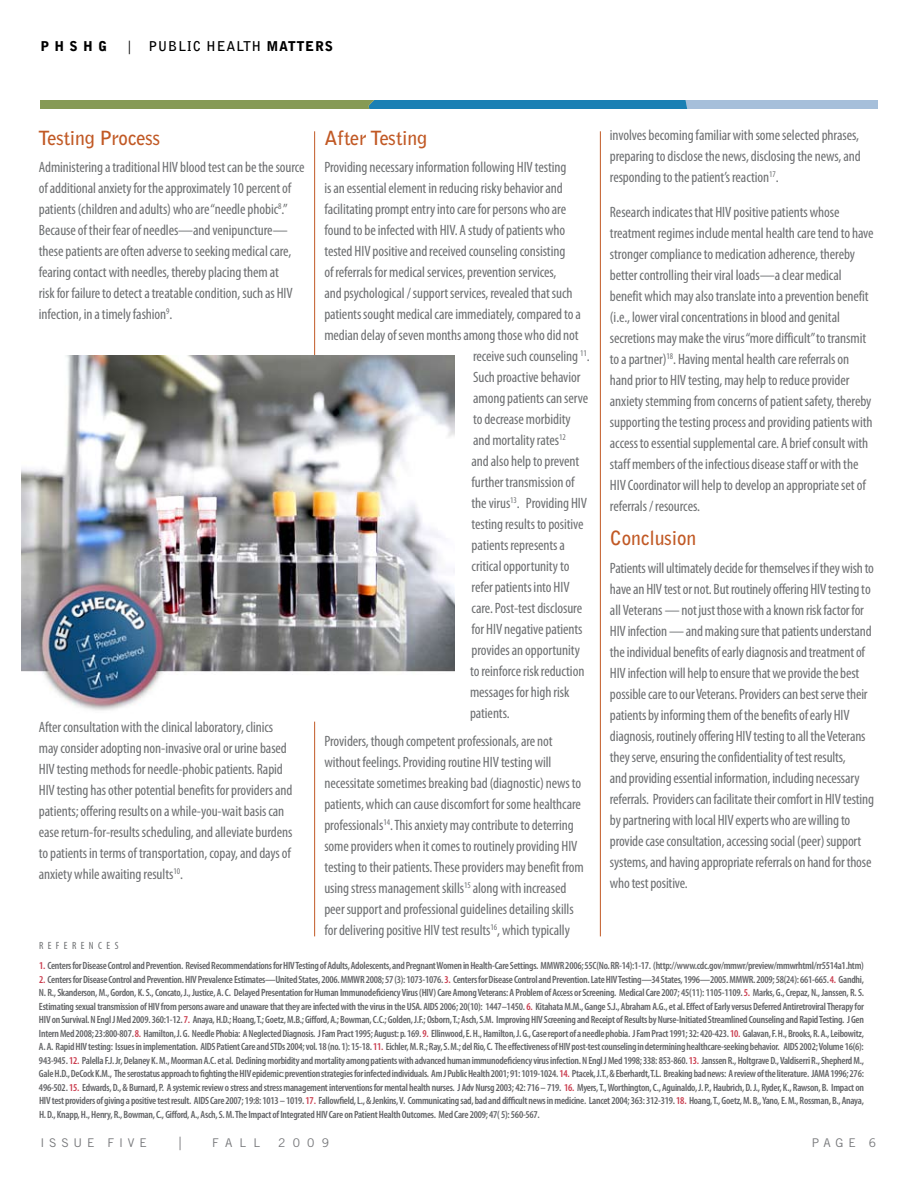
<style>
.page{position:relative;width:918px;height:1188px;background:#fff}
.page>*{position:absolute;margin:0;border:0;box-sizing:border-box;transform-origin:0 0}
.t1{font:700 19.5px "Bell Gothic BT";letter-spacing:-.005em;color:#c15925}
.t2{font:condensed 15px/21px "Myriad Pro";letter-spacing:-.005em;color:#6d6f71}
.t3{font:700 13.5px "Bell Gothic BT";letter-spacing:.06em;color:#000}
.t4{font:900 13.5px "Bell Gothic BT";letter-spacing:.4em;color:#000}
.t5{font:700 13.5px "Bell Gothic BT";color:#77787b}
.t6{font:12px "Trade Gothic";letter-spacing:.4em;color:#77787b}
.t7{font:600 condensed 10.5px/13.5px "Myriad Pro";letter-spacing:-.025em;color:#636467;text-align:justify}
.t8{font:condensed 10.5px "Myriad Pro";letter-spacing:.42em;color:#6d6f71}
.s1{font-weight:900}
.s2{color:#c93a4c}
</style>
<div class="page">
<svg style="left:40px;top:100px;width:838px;height:8px;background:#649897"></svg>
<hr style="left:600px;top:131px;width:1px;height:805px;background:#c15925">
<hr style="left:314px;top:131px;width:1px;height:269px;background:#c15925">
<hr style="left:314px;top:722px;width:1px;height:214px;background:#c15925">
<img style="left:21px;top:356px;width:433px;height:355px">
<p class="t4" style="left:40px;top:38px;width:68px">PHSHG</p>
<p class="t3" style="left:126px;top:38px;width:208px">| PUBLIC HEALTH <span class="s1">MATTERS</span></p>
<p class="t1" style="left:39px;top:125px;width:123px">Testing Process</p>
<p class="t2" style="left:39px;top:157px;width:267px">Administering a traditional HIV blood test can be the source of additional anxiety for the approximately 10 percent of patients (children and adults) who are “needle phobic<sup>8</sup>.” Because of their fear of needles—and venipuncture— these patients are often adverse to seeking medical care, fearing contact with needles, thereby placing them at<br>risk for failure to detect a treatable condition, such as HIV infection, in a timely fashion<sup>9</sup>.</p>
<p class="t2" style="left:39px;top:716px;width:255px">After consultation with the clinical laboratory, clinics may consider adopting non-invasive oral or urine based HIV testing methods for needle-phobic patients. Rapid HIV testing has other potential benefits for providers and patients; offering results on a while-you-wait basis can ease return-for-results scheduling, and alleviate burdens to patients in terms of transportation, copay, and days of anxiety while awaiting results<sup>10</sup>.</p>
<p class="t1" style="left:324px;top:125px;width:104px">After Testing</p>
<p class="t2" style="left:324px;top:157px;width:244px">Providing necessary information following HIV testing</p>
<p class="t2" style="left:324px;top:178px;width:240px">is an essential element in reducing risky behavior and</p>
<p class="t2" style="left:324px;top:199px;width:243px">facilitating prompt entry into care for persons who are</p>
<p class="t2" style="left:324px;top:220px;width:242px">found to be infected with HIV. A study of patients who</p>
<p class="t2" style="left:324px;top:241px;width:243px">tested HIV positive and received counseling consisting</p>
<p class="t2" style="left:324px;top:262px;width:234px">of referrals for medical services, prevention services,</p>
<p class="t2" style="left:324px;top:283px;width:250px">and psychological / support services, revealed that such</p>
<p class="t2" style="left:324px;top:304px;width:258px">patients sought medical care immediately, compared to a</p>
<p class="t2" style="left:324px;top:325px;width:256px">median delay of seven months among those who did not</p>
<p class="t2" style="left:473px;top:346px;width:118px">receive such counseling <sup>11</sup>.</p>
<p class="t2" style="left:473px;top:367px;width:109px">Such proactive behavior</p>
<p class="t2" style="left:473px;top:388px;width:117px">among patients can serve</p>
<p class="t2" style="left:473px;top:409px;width:99px">to decrease morbidity</p>
<p class="t2" style="left:473px;top:430px;width:94px">and mortality rates<sup>12</sup></p>
<p class="t2" style="left:472px;top:451px;width:109px">and also help to prevent</p>
<p class="t2" style="left:472px;top:472px;width:105px">further transmission of</p>
<p class="t2" style="left:472px;top:493px;width:117px">the virus<sup>13</sup>. Providing HIV</p>
<p class="t2" style="left:472px;top:514px;width:114px">testing results to positive</p>
<p class="t2" style="left:472px;top:535px;width:95px">patients represents a</p>
<p class="t2" style="left:472px;top:556px;width:99px">critical opportunity to</p>
<p class="t2" style="left:472px;top:577px;width:100px">refer patients into HIV</p>
<p class="t2" style="left:472px;top:598px;width:112px">care. Post-test disclosure</p>
<p class="t2" style="left:472px;top:619px;width:112px">for HIV negative patients</p>
<p class="t2" style="left:472px;top:640px;width:110px">provides an opportunity</p>
<p class="t2" style="left:470px;top:661px;width:116px">to reinforce risk reduction</p>
<p class="t2" style="left:470px;top:682px;width:101px">messages for high risk</p>
<p class="t2" style="left:470px;top:703px;width:41px">patients.</p>
<p class="t2" style="left:324px;top:731px;width:261px">Providers, though competent professionals, are not without feelings. Providing routine HIV testing will necessitate sometimes breaking bad (diagnostic) news to patients, which can cause discomfort for some healthcare professionals<sup>14</sup>. This anxiety may contribute to deterring some providers when it comes to routinely providing HIV testing to their patients. These providers may benefit from using stress management skills<sup>15</sup> along with increased peer support and professional guidelines detailing skills for delivering positive HIV test results<sup>16</sup>, which typically</p>
<p class="t2" style="left:610px;top:124px;width:252px;text-align:justify">involves becoming familiar with some selected phrases, preparing to disclose the news, disclosing the news, and responding to the patient’s reaction<sup>17</sup>.</p>
<p class="t2" style="left:610px;top:201px;width:265px">Research indicates that HIV positive patients whose treatment regimes include mental health care tend to have stronger compliance to medication adherence, thereby better controlling their viral loads—a clear medical benefit which may also translate into a prevention benefit (i.e., lower viral concentrations in blood and genital secretions may make the virus “more difficult” to transmit to a partner)<sup>18</sup>. Having mental health care referrals on hand prior to HIV testing, may help to reduce provider anxiety stemming from concerns of patient safety, thereby supporting the testing process and providing patients with access to essential supplemental care. A brief consult with staff members of the infectious disease staff or with the HIV Coordinator will help to develop an appropriate set of referrals / resources.</p>
<p class="t1" style="left:610px;top:525px;width:88px">Conclusion</p>
<p class="t2" style="left:610px;top:557px;width:266px">Patients will ultimately decide for themselves if they wish to have an HIV test or not. But routinely offering HIV testing to all Veterans — not just those with a known risk factor for HIV infection — and making sure that patients understand the individual benefits of early diagnosis and treatment of HIV infection will help to ensure that we provide the best possible care to our Veterans. Providers can best serve their patients by informing them of the benefits of early HIV diagnosis, routinely offering HIV testing to all the Veterans they serve, ensuring the confidentiality of test results,<br>and providing essential information, including necessary referrals. Providers can facilitate their comfort in HIV testing by partnering with local HIV experts who are willing to provide case consultation, accessing social (peer) support systems, and having appropriate referrals on hand for those who test positive.</p>
<p class="t8" style="left:39px;top:939px;width:80px">Refer ences</p>
<p class="t7" style="left:39px;top:959px;width:826px"><span class="s2">1.</span> Centers for Disease Control and Prevention. Revised Recommendations for HIV Testing of Adults, Adolescents, and Pregnant Women in Health-Care Settings. MMWR 2006; 55C(No. RR-14):1-17. (http://www.cdc.gov/mmwr/preview/mmwrhtml/rr5514a1.htm)</p>
<p class="t7" style="left:39px;top:973px;width:827px"><span class="s2">2.</span> Centers for Disease Control and Prevention. HIV Prevalence Estimates—United States, 2006. MMWR 2008; 57 (3): 1073-1076. <span class="s2">3.</span> Centers for Disease Control and Prevention. Late HIV Testing—34 States, 1996—2005. MMWR. 2009; 58(24): 661-665. <span class="s2">4.</span> Gandhi, N. R., Skanderson, M., Gordon, K. S., Concato, J., Justice, A. C. Delayed Presentation for Human Immunodeficiency Virus (HIV) Care Among Veterans: A Problem of Access or Screening. Medical Care 2007; 45(11): 1105-1109. <span class="s2">5.</span> Marks, G., Crepaz, N., Janssen, R. S.<br>Estimating sexual transmission of HIV from persons aware and unaware that they are infected with the virus in the USA. AIDS 2006; 20(10): 1447–1450. <span class="s2">6.</span> Kitahata M.M., Gange S.J., Abraham A.G., et al. Effect of Early versus Deferred Antiretroviral Therapy for HIV on Survival. N Engl J Med 2009. 360:1-12. <span class="s2">7.</span> Anaya, H.D.; Hoang, T.; Goetz, M.B.; Gifford, A.; Bowman, C.C.; Golden, J.F.; Osborn, T.; Asch, S.M. Improving HIV Screening and Receipt of Results by Nurse-Initiated Streamlined Counseling and Rapid Testing. J Gen Intern Med 2008; 23:800-807. <span class="s2">8.</span> Hamilton, J. G. Needle Phobia: A Neglected Diagnosis. J Fam Pract 1995; August: p. 169. <span class="s2">9.</span> Ellinwood, E. H., Hamilton, J. G., Case report of a needle phobia. J Fam Pract 1991; 32: 420-423. <span class="s2">10.</span> Galavan, F. H., Brooks, R. A., Leibowitz, A. A. Rapid HIV testing: Issues in implementation. AIDS Patient Care and STDs 2004; vol. 18 (no. 1): 15-18. <span class="s2">11.</span> Eichler, M. R.; Ray, S. M.; del Rio, C. The effectiveness of HIV post-test counseling in determining healthcare-seeking behavior. AIDS 2002; Volume 16(6):<br>943-945. <span class="s2">12.</span> Palella F.J. Jr, Delaney K. M., Moorman A.C. et al. Declining morbidity and mortality among patients with advanced human immunodeficiency virus infection. N Engl J Med 1998; 338: 853-860. <span class="s2">13.</span> Janssen R., Holtgrave D., Valdiserri R., Shepherd M., Gale H.D., DeCock K.M., The serostatus approach to fighting the HIV epidemic: prevention strategies for infected individuals. Am J Public Health 2001; 91: 1019-1024. <span class="s2">14.</span> Ptacek, J.T., &amp; Eberhardt, T.L. Breaking bad news: A review of the literature. JAMA 1996; 276:<br>496-502. <span class="s2">15.</span> Edwards, D., &amp; Burnard, P. A systemic review o stress and stress management interventions for mental health nurses. J Adv Nursg 2003; 42: 716 – 719. <span class="s2">16.</span> Myers, T., Worthington, C., Aguinaldo, J. P., Haubrich, D. J., Ryder, K., Rawson, B. Impact on HIV test providers of giving a positive test result. AIDS Care 2007; 19:8: 1013 – 1019. <span class="s2">17.</span> Fallowfield, L., &amp; Jenkins, V. Communicating sad, bad and difficult news in medicine. Lancet 2004; 363: 312-319. <span class="s2">18.</span> Hoang, T., Goetz, M. B,, Yano, E. M., Rossman, B., Anaya, H. D., Knapp, H., Henry, R., Bowman, C., Gifford, A., Asch, S. M. The Impact of Integrated HIV Care on Patient Health Outcomes. Med Care 2009; 47( 5): 560-567.</p>
<p class="t6" style="left:40px;top:1135px;width:108px">ISSUE FIVE</p>
<p class="t5" style="left:177px;top:1133px;width:8px">|</p>
<p class="t6" style="left:212px;top:1135px;width:50px">FALL</p>
<p class="t6" style="left:278px;top:1135px;width:52px">2009</p>
<p class="t6" style="left:812px;top:1135px;width:66px">PAGE 6</p>
</div>
